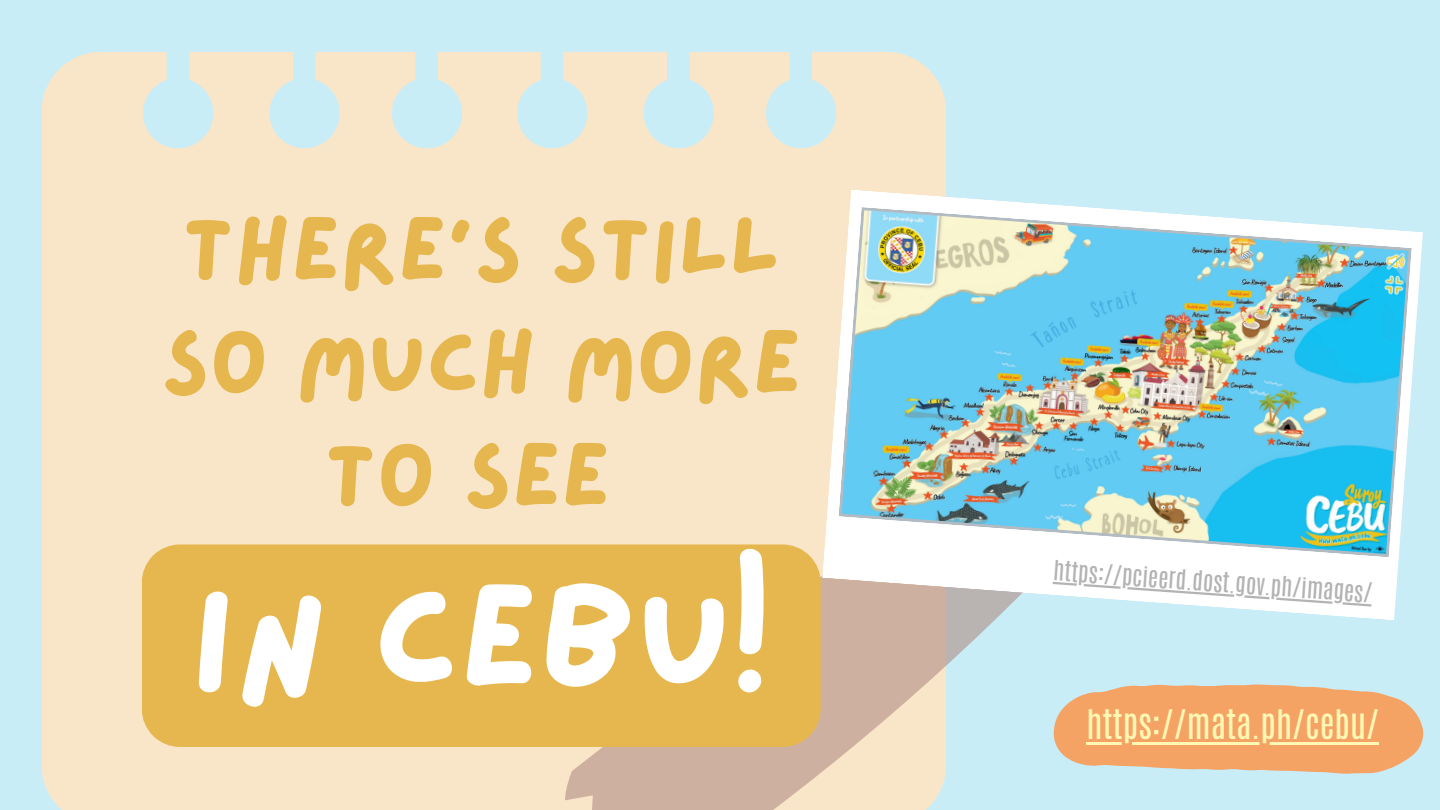
<style>
.page{position:relative;width:1440px;height:810px;background:#c9edf7}
.page>*{position:absolute;margin:0;border:0;box-sizing:border-box;transform-origin:0 0}
.t1{font:146.9px "Lazydog";color:#fff}
.t2{font:90.8px/113px "Lazydog";color:#e6b74e;text-align:center}
.t3{font:34px "Antonio";color:#fff8b4}
.t4{font:23.2px "Antonio";color:#b3b3b3}
</style>
<div class="page">
<div style="left:42px;top:52px;width:904px;height:758px;background:#f9e6c8"></div>
<svg style="left:565px;top:471px;width:430px;height:339px;background:#e0d0bd"></svg>
<div style="left:142px;top:544px;width:678px;height:203px;background:#e6b74e"></div>
<svg style="left:1054px;top:684px;width:369px;height:90px;background:#eeae7a"></svg>
<hr style="left:1086px;top:742px;width:293px;height:3px;background:#fff8b4">
<svg style="left:822px;top:190px;width:601px;height:430px"></svg>
<img style="left:838px;top:207px;width:574px;height:350px">
<svg style="left:1053px;top:582px;width:319px;height:25px;background:#f2f6f7"></svg>
<h2 class="t2" style="left:161px;top:198px;width:642px">THERE’S STILL<br>SO MUCH MORE<br>TO SEE</h2>
<h1 class="t1" style="left:192px;top:568px;width:581px">IN CEBU!</h1>
<p class="t4" style="left:1055px;top:554px;width:321px;rotate:4deg">https://pcieerd.dost.gov.ph/images/</p>
<h3 class="t3" style="left:1086px;top:700px;width:294px">https://mata.ph/cebu/</h3>
</div>
